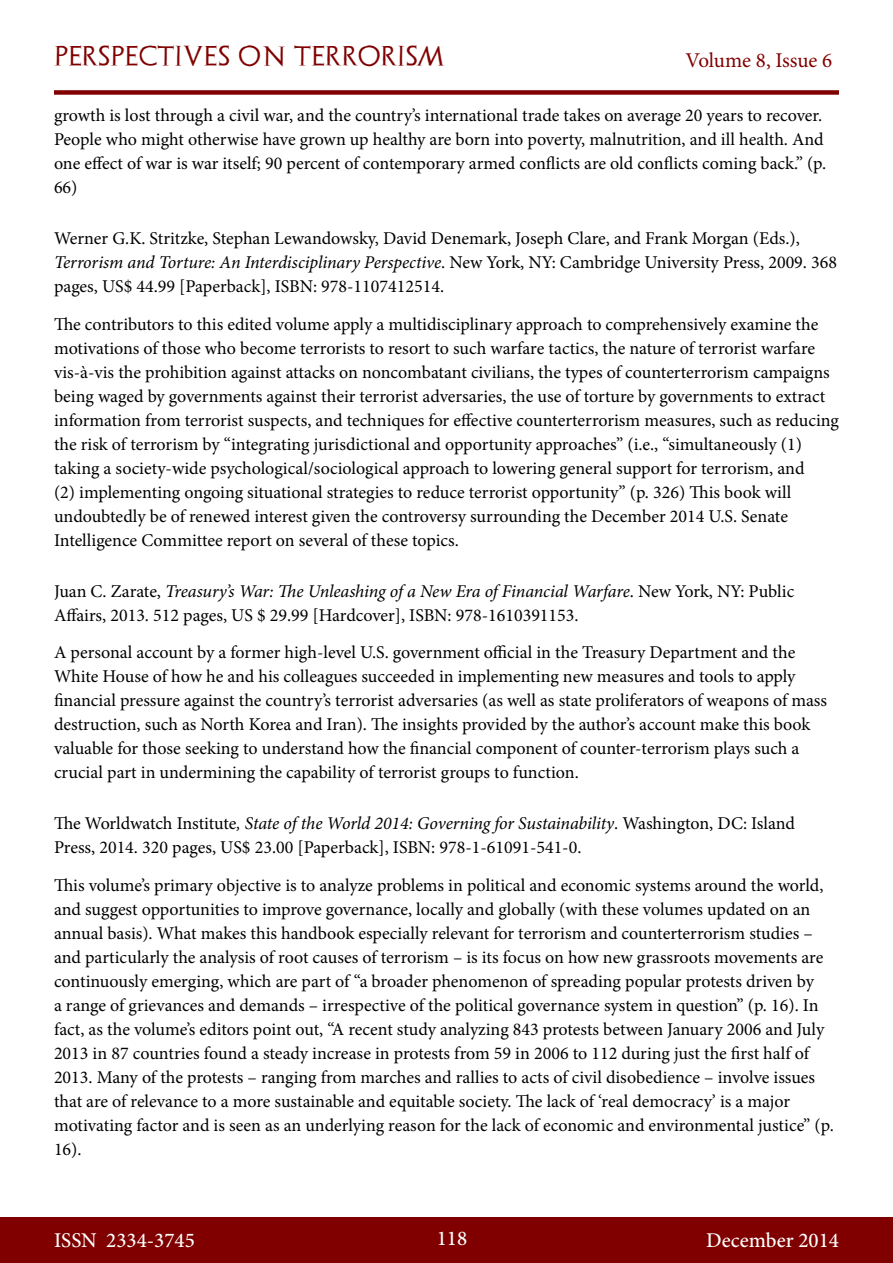
<style>
.page{position:relative;width:893px;height:1263px;background:#fff}
.page>*{position:absolute;margin:0;border:0;box-sizing:border-box;transform-origin:0 0}
.t1{font:500 21px "Minion Pro";color:#fff}
.t2{font:21px "Archeologicaps";letter-spacing:.045em;color:#800000}
.t3{font:21px "Minion Pro";letter-spacing:-.005em;color:#800000}
.t4{font:18px/24px "Minion Pro";color:#000}
.s1{font-style:italic}
</style>
<div class="page">
<div style="left:0;top:1217px;width:893px;height:46px;background:#800000"></div>
<div style="left:54px;top:90px;width:785px;height:5px;background:#800000"></div>
<p class="t2" style="left:54px;top:43px;width:392px">PERSPECTIVES ON TERRORISM</p>
<p class="t3" style="left:686px;top:46px;width:148px">Volume 8, Issue 6</p>
<p class="t4" style="left:54px;top:103px;width:774px">growth is lost through a civil war, and the country’s international trade takes on average 20 years to recover.<br>People who might otherwise have grown up healthy are born into poverty, malnutrition, and ill health. And one effect of war is war itself; 90 percent of contemporary armed conflicts are old conflicts coming back.” (p.<br>66)</p>
<p class="t4" style="left:54px;top:226px;width:784px">Werner G.K. Stritzke, Stephan Lewandowsky, David Denemark, Joseph Clare, and Frank Morgan (Eds.),<br><span class="s1">Terrorism and Torture: An Interdisciplinary Perspective</span>. New York, NY: Cambridge University Press, 2009. 368 pages, US$ 44.99 [Paperback], ISBN: 978-1107412514.</p>
<p class="t4" style="left:54px;top:312px;width:786px">The contributors to this edited volume apply a multidisciplinary approach to comprehensively examine the motivations of those who become terrorists to resort to such warfare tactics, the nature of terrorist warfare vis-à-vis the prohibition against attacks on noncombatant civilians, the types of counterterrorism campaigns being waged by governments against their terrorist adversaries, the use of torture by governments to extract information from terrorist suspects, and techniques for effective counterterrorism measures, such as reducing the risk of terrorism by “integrating jurisdictional and opportunity approaches” (i.e., “simultaneously (1) taking a society-wide psychological/sociological approach to lowering general support for terrorism, and<br>(2) implementing ongoing situational strategies to reduce terrorist opportunity” (p. 326) This book will undoubtedly be of renewed interest given the controversy surrounding the December 2014 U.S. Senate Intelligence Committee report on several of these topics.</p>
<p class="t4" style="left:54px;top:579px;width:742px">Juan C. Zarate, <span class="s1">Treasury’s War: The Unleashing of a New Era of Financial Warfare</span>. New York, NY: Public<br>Affairs, 2013. 512 pages, US $ 29.99 [Hardcover], ISBN: 978-1610391153.</p>
<p class="t4" style="left:54px;top:640px;width:775px">A personal account by a former high-level U.S. government official in the Treasury Department and the White House of how he and his colleagues succeeded in implementing new measures and tools to apply financial pressure against the country’s terrorist adversaries (as well as state proliferators of weapons of mass destruction, such as North Korea and Iran). The insights provided by the author’s account make this book valuable for those seeking to understand how the financial component of counter-terrorism plays such a crucial part in undermining the capability of terrorist groups to function.</p>
<p class="t4" style="left:54px;top:811px;width:743px">The Worldwatch Institute<span class="s1">, State of the World 2014: Governing for Sustainability</span>. Washington, DC: Island<br>Press, 2014. 320 pages, US$ 23.00 [Paperback], ISBN: 978-1-61091-541-0.</p>
<p class="t4" style="left:54px;top:873px;width:781px">This volume’s primary objective is to analyze problems in political and economic systems around the world, and suggest opportunities to improve governance, locally and globally (with these volumes updated on an annual basis). What makes this handbook especially relevant for terrorism and counterterrorism studies – and particularly the analysis of root causes of terrorism – is its focus on how new grassroots movements are continuously emerging, which are part of “a broader phenomenon of spreading popular protests driven by<br>a range of grievances and demands – irrespective of the political governance system in question” (p. 16). In fact, as the volume’s editors point out, “A recent study analyzing 843 protests between January 2006 and July 2013 in 87 countries found a steady increase in protests from 59 in 2006 to 112 during just the first half of 2013. Many of the protests – ranging from marches and rallies to acts of civil disobedience – involve issues that are of relevance to a more sustainable and equitable society. The lack of ‘real democracy’ is a major motivating factor and is seen as an underlying reason for the lack of economic and environmental justice” (p.<br>16).</p>
<p class="t1" style="left:54px;top:1226px;width:142px">ISSN 2334-3745</p>
<p class="t1" style="left:437px;top:1224px;width:32px">118</p>
<p class="t1" style="left:706px;top:1226px;width:134px">December 2014</p>
</div>
